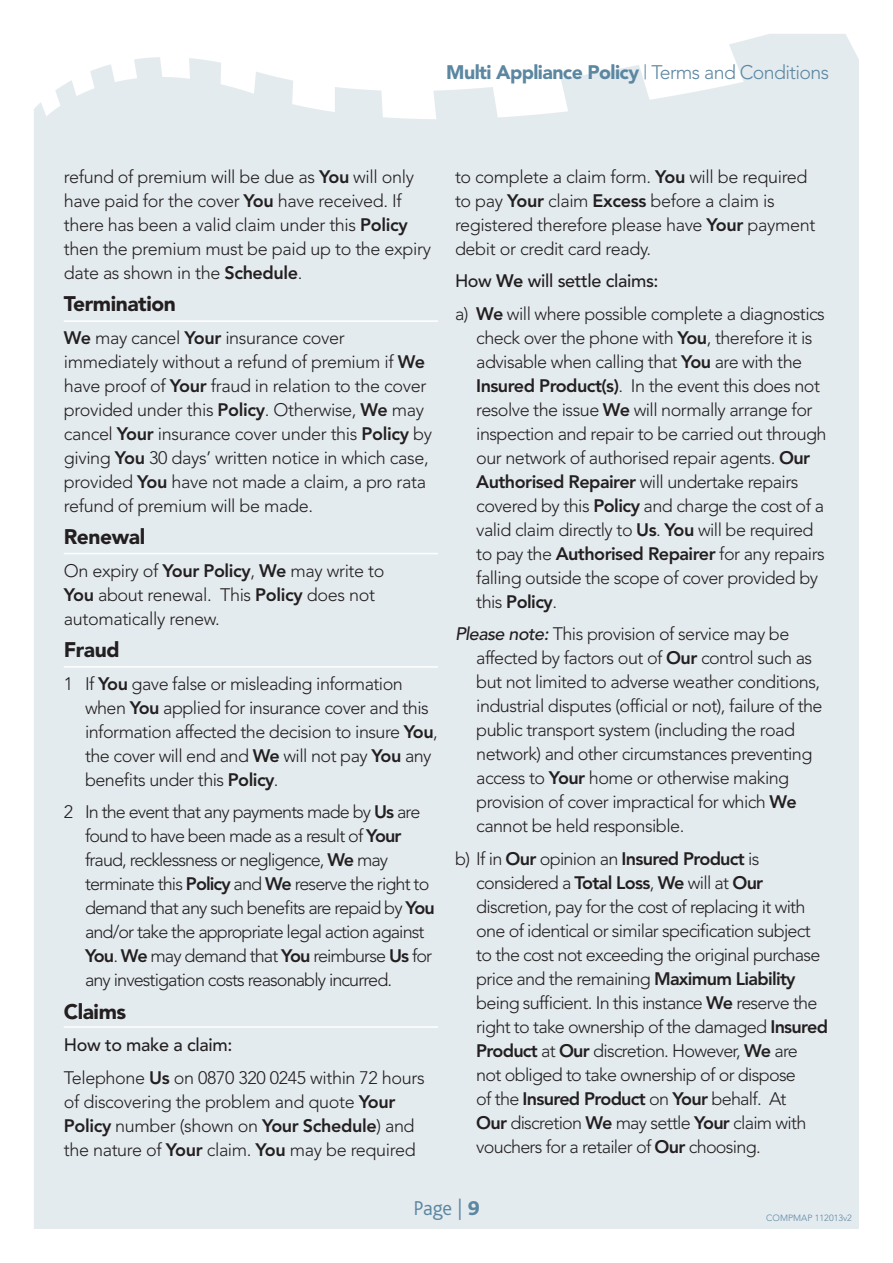
<style>
.page{position:relative;width:893px;height:1263px;background:#fff}
.page>*{position:absolute;margin:0;border:0;box-sizing:border-box;transform-origin:0 0}
.t1{font:900 21px "Avenir";letter-spacing:-.02em;color:#231f20}
.t2{font:300 21px "Bliss";color:#5c87a1}
.t3{font:900 19.5px "Avenir";letter-spacing:-.03em;color:#5c87a1}
.t4{font:300 18px/24px "Avenir";letter-spacing:-.03em;color:#231f20}
.t5{font:300 18px/24px "Avenir";letter-spacing:-.05em;color:#231f20}
.t6{font:500 18px "Avenir";letter-spacing:-.02em;color:#231f20}
.t7{font:300 9px "Avenir";color:#5c87a1}
.s1{font-weight:300}
.s2{font-weight:800}
.s3{font-weight:500;font-style:italic}
</style>
<div class="page">
<div style="left:34px;top:34px;width:825px;height:1195px;background:#e4ebef"></div>
<hr style="left:64px;top:666px;width:374px;height:2px;background:#fff">
<hr style="left:64px;top:320px;width:374px;height:2px;background:#fff">
<hr style="left:64px;top:1026px;width:374px;height:2px;background:#fff">
<hr style="left:64px;top:553px;width:374px;height:1px;background:#fff">
<p class="t3" style="left:446px;top:60px;width:384px">Multi Appliance Policy <span class="s1">| Terms and Conditions</span></p>
<p class="t4" style="left:64px;top:164px;width:369px">refund of premium will be due as <span class="s2">You</span> will only have paid for the cover <span class="s2">You</span> have received. If there has been a valid claim under this <span class="s2">Policy </span>then the premium must be paid up to the expiry date as shown in the <span class="s2">Schedule</span>.</p>
<p class="t1" style="left:64px;top:291px;width:114px">Termination</p>
<p class="t4" style="left:64px;top:325px;width:370px"><span class="s2">We</span> may cancel <span class="s2">Your</span> insurance cover immediately without a refund of premium if <span class="s2">We </span>have proof of <span class="s2">Your</span> fraud in relation to the cover provided under this <span class="s2">Policy</span>. Otherwise, <span class="s2">We</span> may cancel <span class="s2">Your</span> insurance cover under this <span class="s2">Policy</span> by giving <span class="s2">You</span> 30 days’ written notice in which case, provided <span class="s2">You</span> have not made a claim, a pro rata refund of premium will be made.</p>
<p class="t1" style="left:64px;top:524px;width:83px">Renewal</p>
<p class="t4" style="left:64px;top:558px;width:322px">On expiry of <span class="s2">Your Policy</span>, <span class="s2">We</span> may write to<br><span class="s2">You</span> about renewal. This <span class="s2">Policy</span> does not automatically renew.</p>
<p class="t1" style="left:64px;top:637px;width:57px">Fraud</p>
<p class="t4" style="left:85px;top:671px;width:354px;text-indent:-21px">1 If <span class="s2">You</span> gave false or misleading information when <span class="s2">You</span> applied for insurance cover and this information affected the decision to insure <span class="s2">You</span>, the cover will end and <span class="s2">We</span> will not pay <span class="s2">You</span> any benefits under this <span class="s2">Policy</span>.</p>
<p class="t5" style="left:85px;top:800px;width:351px;text-indent:-21px">2 In the event that any payments made by <span class="s2">Us</span> are found to have been made as a result of <span class="s2">Your </span>fraud, recklessness or negligence, <span class="s2">We</span> may terminate this <span class="s2">Policy</span> and <span class="s2">We</span> reserve the right to demand that any such benefits are repaid by <span class="s2">You </span>and/or take the appropriate legal action against <span class="s2">You</span>. <span class="s2">We</span> may demand that <span class="s2">You</span> reimburse <span class="s2">Us</span> for any investigation costs reasonably incurred.</p>
<p class="t1" style="left:64px;top:999px;width:64px">Claims</p>
<p class="t6" style="left:64px;top:1035px;width:170px">How to make a claim:</p>
<p class="t4" style="left:64px;top:1066px;width:363px">Telephone <span class="s2">Us</span> on 0870 320 0245 within 72 hours of discovering the problem and quote <span class="s2">Your Policy</span> number (shown on <span class="s2">Your Schedule</span>) and the nature of <span class="s2">Your</span> claim. <span class="s2">You</span> may be required</p>
<p class="t4" style="left:455px;top:164px;width:362px">to complete a claim form. <span class="s2">You</span> will be required to pay <span class="s2">Your</span> claim <span class="s2">Excess</span> before a claim is registered therefore please have <span class="s2">Your</span> payment debit or credit card ready.</p>
<p class="t6" style="left:455px;top:271px;width:205px">How <span class="s2">We</span> will settle claims:</p>
<p class="t4" style="left:476px;top:301px;width:352px;text-indent:-21px">a) <span class="s2">We</span> will where possible complete a diagnostics check over the phone with <span class="s2">You</span>, therefore it is advisable when calling that <span class="s2">You</span> are with the <span class="s2">Insured Product(s)</span>. In the event this does not resolve the issue <span class="s2">We</span> will normally arrange for inspection and repair to be carried out through our network of authorised repair agents. <span class="s2">Our Authorised Repairer</span> will undertake repairs covered by this <span class="s2">Policy</span> and charge the cost of a valid claim directly to <span class="s2">Us</span>. <span class="s2">You</span> will be required to pay the <span class="s2">Authorised Repairer</span> for any repairs falling outside the scope of cover provided by this <span class="s2">Policy</span>.</p>
<p class="t4" style="left:476px;top:622px;width:348px;text-indent:-21px"><span class="s3">Please note:</span> This provision of service may be affected by factors out of <span class="s2">Our</span> control such as but not limited to adverse weather conditions, industrial disputes (official or not), failure of the public transport system (including the road network) and other circumstances preventing access to <span class="s2">Your</span> home or otherwise making provision of cover impractical for which <span class="s2">We </span>cannot be held responsible.</p>
<p class="t4" style="left:476px;top:846px;width:353px;text-indent:-21px">b) If in <span class="s2">Our</span> opinion an <span class="s2">Insured Product</span> is considered a <span class="s2">Total Loss</span>, <span class="s2">We</span> will at <span class="s2">Our </span>discretion, pay for the cost of replacing it with one of identical or similar specification subject to the cost not exceeding the original purchase price and the remaining <span class="s2">Maximum Liability </span>being sufficient. In this instance <span class="s2">We</span> reserve the right to take ownership of the damaged <span class="s2">Insured Product</span> at <span class="s2">Our</span> discretion. However, <span class="s2">We</span> are<br>not obliged to take ownership of or dispose<br>of the <span class="s2">Insured Product</span> on <span class="s2">Your</span> behalf. At<br><span class="s2">Our</span> discretion <span class="s2">We</span> may settle <span class="s2">Your</span> claim with vouchers for a retailer of <span class="s2">Our</span> choosing.</p>
<p class="t2" style="left:413px;top:1197px;width:68px">Page | <span class="s2">9</span></p>
<p class="t7" style="left:766px;top:1212px;width:87px">COMPMAP 112013v2</p>
</div>
